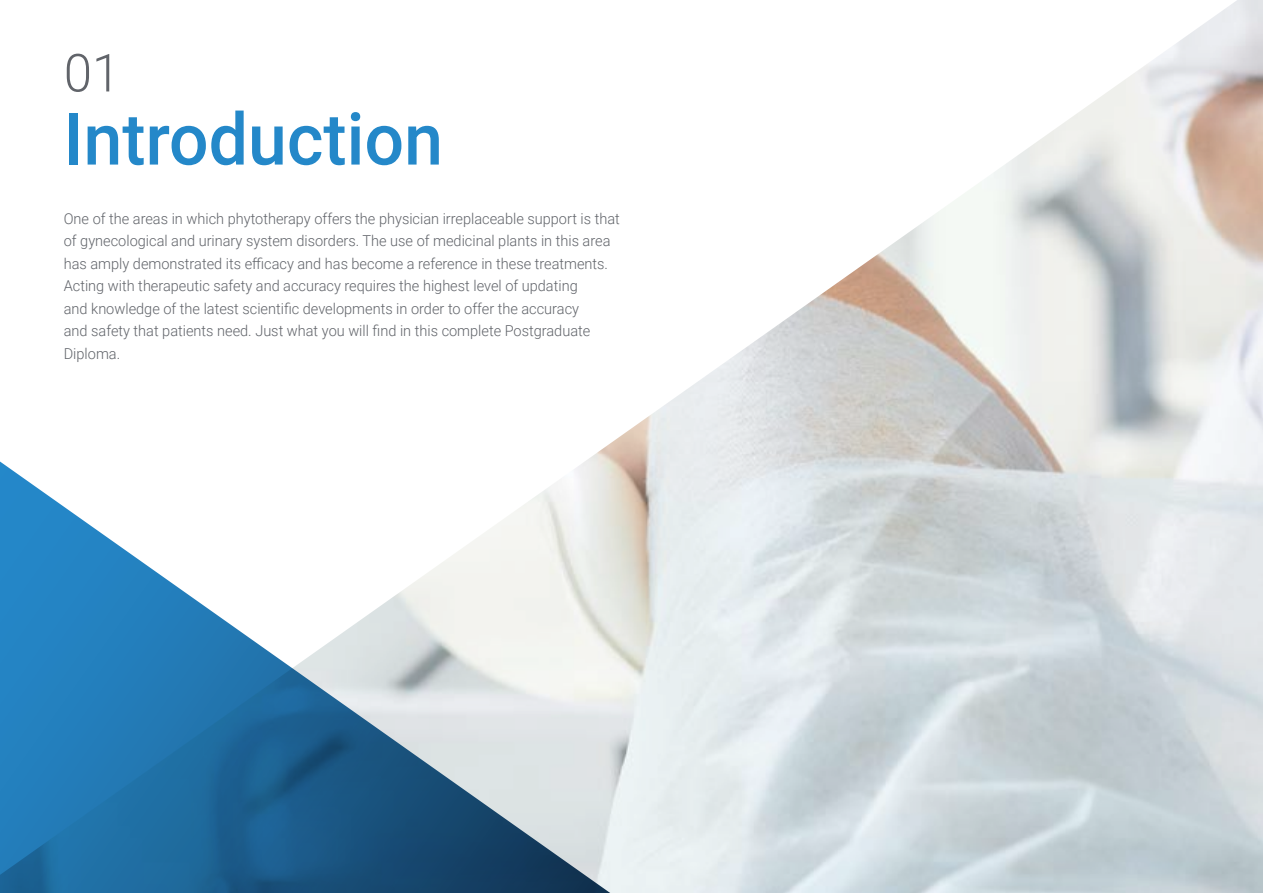
<style>
.page{position:relative;width:1263px;height:893px;background:#fff}
.page>*{position:absolute;margin:0;border:0;box-sizing:border-box;transform-origin:0 0}
.t1{font:500 72px "Roboto";color:#2488c9}
.t2{font:300 52.5px "Roboto";color:#61646a}
.t3{font:300 15px/22.5px "Roboto";color:#61646a}
</style>
<div class="page">
<img style="left:607px;top:0;width:656px;height:893px">
<svg style="left:0;top:446px;width:640px;height:447px"></svg>
<h2 class="t2" style="left:64px;top:36px;width:58px">01</h2>
<h1 class="t1" style="left:64px;top:89px;width:381px">Introduction</h1>
<p class="t3" style="left:64px;top:207px;width:557px">One of the areas in which phytotherapy offers the physician irreplaceable support is that of gynecological and urinary system disorders. The use of medicinal plants in this area has amply demonstrated its efficacy and has become a reference in these treatments.<br>Acting with therapeutic safety and accuracy requires the highest level of updating<br>and knowledge of the latest scientific developments in order to offer the accuracy<br>and safety that patients need. Just what you will find in this complete Postgraduate Diploma.</p>
</div>
